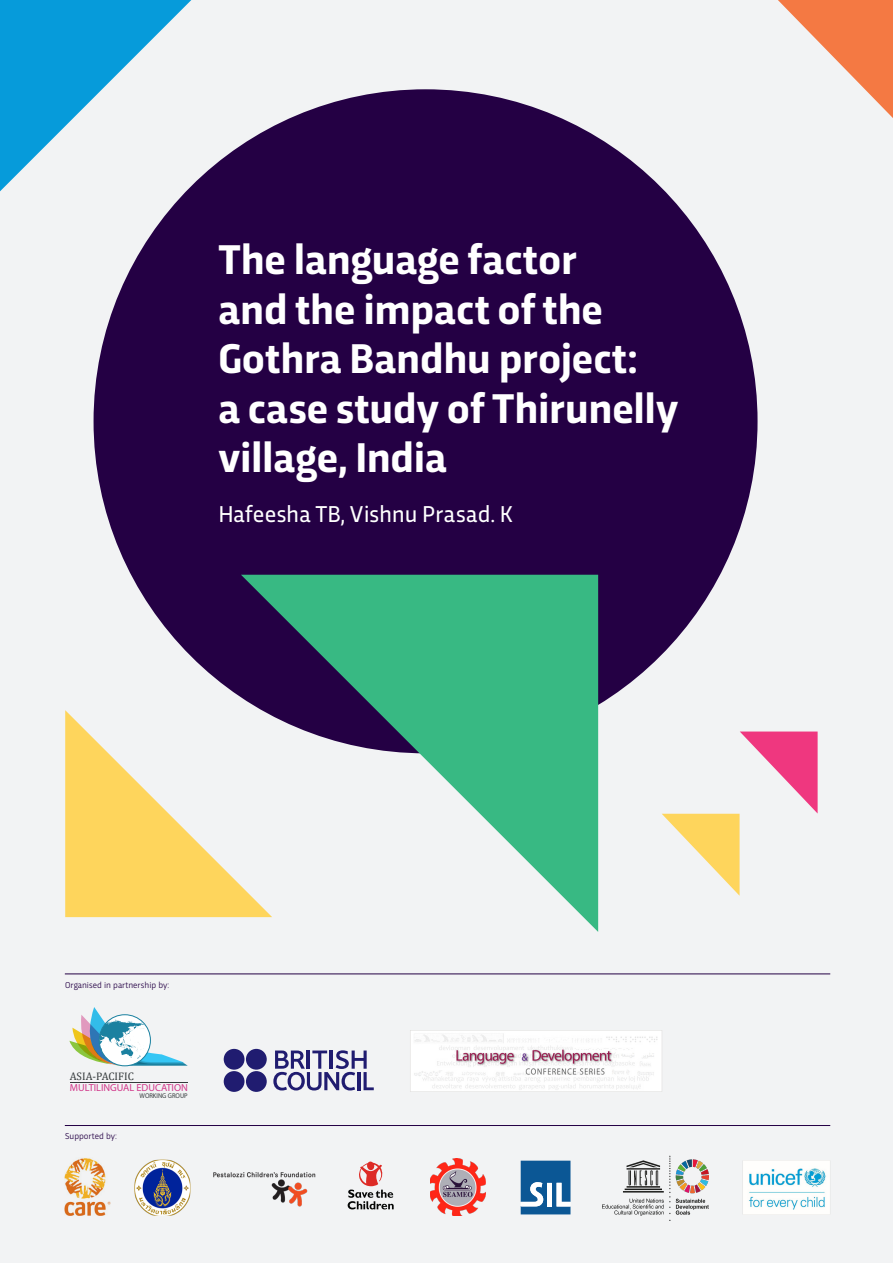
<style>
.page{position:relative;width:893px;height:1263px;background:#f2f3f4}
.page>*{position:absolute;margin:0;border:0;box-sizing:border-box;transform-origin:0 0}
.A-Line{font:700 43.5px/49.5px "Trasandina";letter-spacing:-.005em;color:#fff}
.A-Line-2{font:24px "Trasandina";letter-spacing:.005em;color:#fff}
.t1{font:10.95px "Cambria Math";letter-spacing:.005em;color:#353a3c}
.t2{font:10.2px "Myriad Pro";color:#d1378a}
.t3{font:9px "Trasandina";color:#240044}
.t4{font:6.9px "Myriad Pro";color:#353a3c;scale:.94 1}
</style>
<div class="page">
<svg style="left:65px;top:710px;width:176px;height:207px"></svg>
<svg style="left:662px;top:731px;width:156px;height:165px"></svg>
<svg style="left:0;top:0;width:191px;height:191px"></svg>
<svg style="left:778px;top:0;width:115px;height:118px"></svg>
<div style="left:94px;top:89px;width:663px;height:664px;background:#240044;border-radius:50%"></div>
<svg style="left:241px;top:575px;width:357px;height:357px;fill:#38b983"></svg>
<hr style="left:70px;top:1083px;width:118px;height:1px;background:#353a3c">
<svg style="left:69px;top:1007px;width:119px;height:60px"></svg>
<img style="left:65px;top:1158px;width:45px;height:58px">
<img style="left:134px;top:1159px;width:56px;height:57px">
<img style="left:214px;top:1172px;width:101px;height:34px">
<svg style="left:348px;top:1161px;width:46px;height:48px"></svg>
<img style="left:430px;top:1159px;width:55px;height:57px">
<svg style="left:521px;top:1161px;width:49px;height:53px"></svg>
<img style="left:602px;top:1155px;width:106px;height:65px">
<svg style="left:743px;top:1161px;width:87px;height:53px"></svg>
<svg style="left:410px;top:1030px;width:252px;height:62px"></svg>
<svg style="left:273px;top:1050px;width:101px;height:40px"></svg>
<div style="left:224px;top:1071px;width:20px;height:21px;background:#201c70;border-radius:50%"></div>
<div style="left:246px;top:1071px;width:21px;height:21px;background:#201c70;border-radius:50%"></div>
<div style="left:224px;top:1049px;width:20px;height:21px;background:#201c70;border-radius:50%"></div>
<div style="left:246px;top:1049px;width:21px;height:21px;background:#201c70;border-radius:50%"></div>
<hr style="left:65px;top:974px;width:765px;height:1px;background:#240044">
<hr style="left:65px;top:1125px;width:765px;height:1px;background:#240044">
<p class="A-Line" style="left:218px;top:232px;width:462px">The language factor<br>and the impact of the<br>Gothra Bandhu project:<br>a case study of Thirunelly village, India</p>
<p class="A-Line-2" style="left:218px;top:496px;width:296px">Hafeesha TB, Vishnu Prasad. K</p>
<p class="t3" style="left:65px;top:978px;width:106px">Organised in partnership by:</p>
<p class="t1" style="left:70px;top:1070px;width:66px">ASIA-PACIFIC</p>
<p class="t2" style="left:70px;top:1082px;width:119px">MULTILINGUAL EDUCATION</p>
<p class="t4" style="left:140px;top:1091px;width:53px">WORKING GROUP</p>
<p class="t3" style="left:65px;top:1130px;width:53px">Supported by:</p>
</div>
